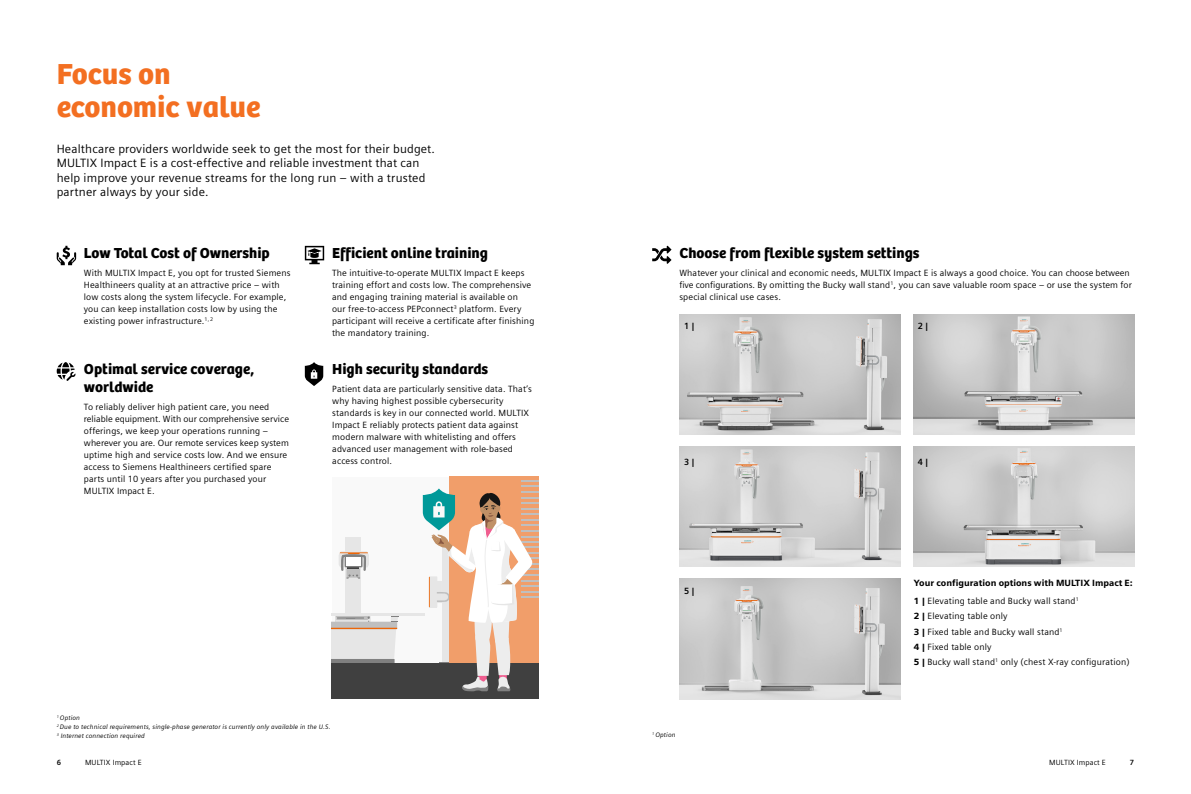
<style>
.page{position:relative;width:1191px;height:794px;background:#fff}
.page>*{position:absolute;margin:0;border:0;box-sizing:border-box;transform-origin:0 0}
.t1{font:30px/33px "SH Bree Headline Regular";color:#f36f21}
.t2{font:15px/18px "SH Bree Headline Regular";color:#000}
.t3{font:12px/14.4px "Siemens Sans";letter-spacing:.015em;color:#000}
.t4{font:9px/12px "Siemens Sans";letter-spacing:.015em;color:#000}
.t5{font:900 9px/18.2px "Siemens Sans";color:#000}
.t6{font:700 9px "Siemens Sans";color:#000}
.t7{font:7.5px "Siemens Sans";letter-spacing:.015em;color:#000}
.t8{font:700 7.5px "Siemens Sans";color:#000}
.t9{font:italic 6.5px/9px "Siemens Sans";letter-spacing:.015em;color:#000}
.s1{font-weight:400}
.s2{font-weight:900}
</style>
<div class="page">
<div style="left:332px;top:477px;width:125px;height:214px;background:#f9f9f9"></div>
<div style="left:345px;top:537px;width:16px;height:77px;background:#e6e6e6"></div>
<svg style="left:339px;top:551px;width:30px;height:27px"></svg>
<hr style="left:332px;top:613px;width:92px;height:3px;background:#e6e6e6">
<svg style="left:332px;top:616px;width:66px;height:47px;background:#d7d3d0"></svg>
<div style="left:332px;top:663px;width:206px;height:35px;background:#404040"></div>
<svg style="left:423px;top:480px;width:115px;height:211px"></svg>
<svg style="left:652px;top:245px;width:19px;height:19px"></svg>
<svg style="left:57px;top:246px;width:19px;height:19px"></svg>
<svg style="left:305px;top:362px;width:18px;height:24px"></svg>
<svg style="left:305px;top:246px;width:19px;height:18px"></svg>
<svg style="left:57px;top:362px;width:18px;height:19px"></svg>
<img style="left:913px;top:315px;width:221px;height:119px">
<img style="left:679px;top:579px;width:221px;height:120px">
<img style="left:679px;top:447px;width:221px;height:119px">
<img style="left:679px;top:315px;width:221px;height:119px">
<img style="left:913px;top:447px;width:221px;height:119px">
<h1 class="t1" style="left:57px;top:56px;width:205px">Focus on economic value</h1>
<h3 class="t3" style="left:57px;top:141px;width:380px">Healthcare providers worldwide seek to get the most for their budget.<br>MULTIX Impact E is a cost-effective and reliable investment that can help improve your revenue streams for the long run – with a trusted partner always by your side.</h3>
<h2 class="t2" style="left:84px;top:243px;width:187px">Low Total Cost of Ownership</h2>
<p class="t4" style="left:84px;top:267px;width:208px">With MULTIX Impact E, you opt for trusted Siemens Healthineers quality at an attractive price – with low costs along the system lifecycle. For example, you can keep installation costs low by using the existing power infrastructure.<sup>1,</sup> <sup>2</sup></p>
<h2 class="t2" style="left:84px;top:359px;width:172px">Optimal service coverage, worldwide</h2>
<p class="t4" style="left:84px;top:401px;width:207px">To reliably deliver high patient care, you need reliable equipment. With our comprehensive service offerings, we keep your operations running – wherever you are. Our remote services keep system uptime high and service costs low. And we ensure access to Siemens Healthineers certified spare parts until 10 years after you purchased your MULTIX Impact E.</p>
<h2 class="t2" style="left:332px;top:243px;width:157px">Efficient online training</h2>
<p class="t4" style="left:332px;top:267px;width:204px">The intuitive-to-operate MULTIX Impact E keeps training effort and costs low. The comprehensive and engaging training material is available on<br>our free-to-access PEPconnect<sup>3</sup> platform. Every participant will receive a certificate after finishing the mandatory training.</p>
<h2 class="t2" style="left:332px;top:359px;width:157px">High security standards</h2>
<p class="t4" style="left:332px;top:383px;width:201px">Patient data are particularly sensitive data. That’s why having highest possible cybersecurity standards is key in our connected world. MULTIX Impact E reliably protects patient data against modern malware with whitelisting and offers advanced user management with role-based access control.</p>
<p class="t9" style="left:57px;top:713px;width:275px"><sup>1</sup> Option<br><sup>2</sup> Due to technical requirements, single-phase generator is currently only available in the U.S.<br><sup>3</sup> Internet connection required</p>
<h2 class="t2" style="left:679px;top:243px;width:242px">Choose from flexible system settings</h2>
<p class="t4" style="left:679px;top:267px;width:454px">Whatever your clinical and economic needs, MULTIX Impact E is always a good choice. You can choose between five configurations. By omitting the Bucky wall stand<sup>1</sup>, you can save valuable room space – or use the system for special clinical use cases.</p>
<p class="t6" style="left:684px;top:320px;width:12px">1 |</p>
<p class="t6" style="left:684px;top:456px;width:12px">3 |</p>
<p class="t6" style="left:684px;top:586px;width:12px">5 |</p>
<p class="t9" style="left:652px;top:730px;width:25px"><sup>1</sup> Option</p>
<p class="t6" style="left:918px;top:320px;width:12px">2 |</p>
<p class="t6" style="left:918px;top:456px;width:12px">4 |</p>
<p class="t5" style="left:914px;top:573px;width:220px">Your configuration options with MULTIX Impact E:<br>1 | <span class="s1">Elevating table and Bucky wall stand</span><sup>1</sup></p>
<p class="t4" style="left:914px;top:608px;width:217px;line-height:15.3px"><span class="s2">2 |</span> Elevating table only<br><span class="s2">3 |</span> Fixed table and Bucky wall stand<sup>1<br></sup><span class="s2">4 |</span> Fixed table only<br><span class="s2">5 |</span> Bucky wall stand<sup>1</sup> only (chest X-ray configuration)</p>
<p class="t8" style="left:57px;top:758px;width:6px">6</p>
<p class="t7" style="left:85px;top:758px;width:58px">MULTIX Impact E</p>
<p class="t7" style="left:1049px;top:758px;width:58px">MULTIX Impact E</p>
<p class="t8" style="left:1130px;top:758px;width:6px">7</p>
</div>
